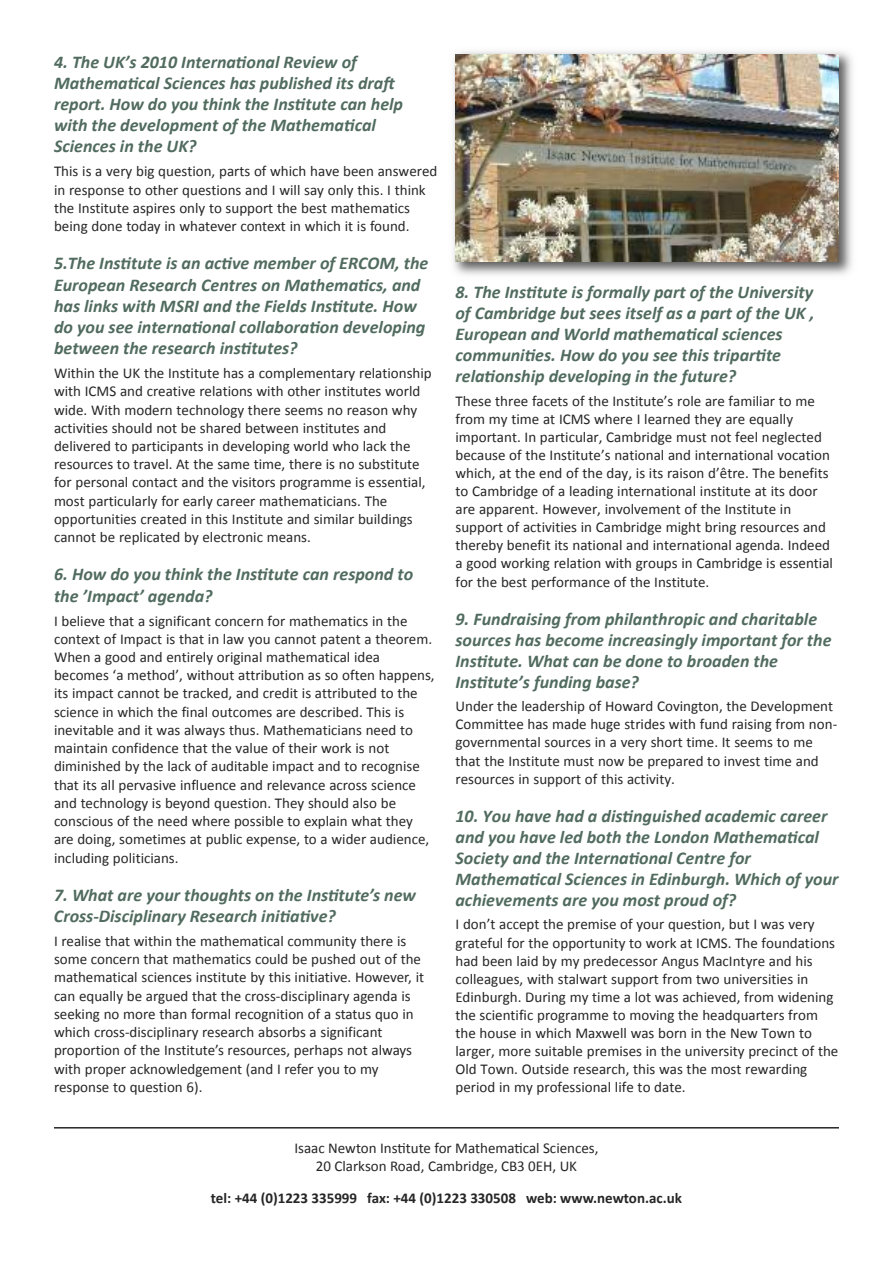
<style>
.page{position:relative;width:893px;height:1263px;background:#fff}
.page>*{position:absolute;margin:0;border:0;box-sizing:border-box;transform-origin:0 0}
.t1{font:italic 700 18px/21px "Calibri";color:#516b5f}
.t2{font:15px/18.3px "Calibri";color:#272627}
.t3{font:700 15px "Calibri";color:#272627}
</style>
<div class="page">
<img style="left:453px;top:51px;width:399px;height:224px">
<img style="left:455px;top:54px;width:384px;height:207px">
<hr style="left:54px;top:1127px;width:785px;height:1px;background:#272627">
<p class="t1" style="left:54px;top:52px;width:351px">4. The UK’s 2010 International Review of Mathematical Sciences has published its draft report. How do you think the Institute can help with the development of the Mathematical Sciences in the UK?</p>
<p class="t2" style="left:54px;top:163px;width:385px">This is a very big question, parts of which have been answered in response to other questions and I will say only this. I think the Institute aspires only to support the best mathematics being done today in whatever context in which it is found.</p>
<p class="t1" style="left:54px;top:254px;width:376px">5.The Institute is an active member of ERCOM, the European Research Centres on Mathematics, and has links with MSRI and the Fields Institute. How do you see international collaboration developing between the research institutes?</p>
<p class="t2" style="left:54px;top:365px;width:379px">Within the UK the Institute has a complementary relationship with ICMS and creative relations with other institutes world wide. With modern technology there seems no reason why activities should not be shared between institutes and delivered to participants in developing world who lack the resources to travel. At the same time, there is no substitute for personal contact and the visitors programme is essential, most particularly for early career mathematicians. The opportunities created in this Institute and similar buildings cannot be replicated by electronic means.</p>
<p class="t1" style="left:54px;top:565px;width:361px">6. How do you think the Institute can respond to the ’Impact’ agenda?</p>
<p class="t2" style="left:54px;top:613px;width:382px">I believe that a significant concern for mathematics in the context of Impact is that in law you cannot patent a theorem.<br>When a good and entirely original mathematical idea becomes ‘a method’, without attribution as so often happens, its impact cannot be tracked, and credit is attributed to the science in which the final outcomes are described. This is inevitable and it was always thus. Mathematicians need to maintain confidence that the value of their work is not diminished by the lack of auditable impact and to recognise that its all pervasive influence and relevance across science and technology is beyond question. They should also be conscious of the need where possible to explain what they are doing, sometimes at public expense, to a wider audience, including politicians.</p>
<p class="t1" style="left:54px;top:886px;width:363px">7. What are your thoughts on the Institute’s new<br>Cross-Disciplinary Research initiative?</p>
<p class="t2" style="left:54px;top:933px;width:372px">I realise that within the mathematical community there is some concern that mathematics could be pushed out of the mathematical sciences institute by this initiative. However, it can equally be argued that the cross-disciplinary agenda is seeking no more than formal recognition of a status quo in which cross-disciplinary research absorbs a significant proportion of the Institute’s resources, perhaps not always with proper acknowledgement (and I refer you to my response to question 6).</p>
<p class="t1" style="left:455px;top:283px;width:360px">8. The Institute is formally part of the University of Cambridge but sees itself as a part of the UK , European and World mathematical sciences communities. How do you see this tripartite relationship developing in the future?</p>
<p class="t2" style="left:455px;top:393px;width:379px">These three facets of the Institute’s role are familiar to me from my time at ICMS where I learned they are equally important. In particular, Cambridge must not feel neglected because of the Institute’s national and international vocation which, at the end of the day, is its raison d’être. The benefits to Cambridge of a leading international institute at its door are apparent. However, involvement of the Institute in support of activities in Cambridge might bring resources and thereby benefit its national and international agenda. Indeed a good working relation with groups in Cambridge is essential for the best performance of the Institute.</p>
<p class="t1" style="left:455px;top:609px;width:377px">9. Fundraising from philanthropic and charitable sources has become increasingly important for the Institute. What can be done to broaden the Institute’s funding base?</p>
<p class="t2" style="left:455px;top:699px;width:383px">Under the leadership of Howard Covington, the Development Committee has made huge strides with fund raising from non&shy;governmental sources in a very short time. It seems to me that the Institute must now be prepared to invest time and resources in support of this activity.</p>
<p class="t1" style="left:455px;top:807px;width:384px">10. You have had a distinguished academic career and you have led both the London Mathematical Society and the International Centre for Mathematical Sciences in Edinburgh. Which of your achievements are you most proud of?</p>
<p class="t2" style="left:455px;top:917px;width:384px">I don’t accept the premise of your question, but I was very grateful for the opportunity to work at ICMS. The foundations had been laid by my predecessor Angus MacIntyre and his colleagues, with stalwart support from two universities in Edinburgh. During my time a lot was achieved, from widening the scientific programme to moving the headquarters from the house in which Maxwell was born in the New Town to larger, more suitable premises in the university precinct of the Old Town. Outside research, this was the most rewarding period in my professional life to date.</p>
<p class="t2" style="left:294px;top:1140px;width:306px;text-align:center">Isaac Newton Institute for Mathematical Sciences,<br>20 Clarkson Road, Cambridge, CB3 0EH, UK</p>
<p class="t3" style="left:211px;top:1192px;width:473px">tel: +44 (0)1223 335999 fax: +44 (0)1223 330508 web: www.newton.ac.uk</p>
</div>
